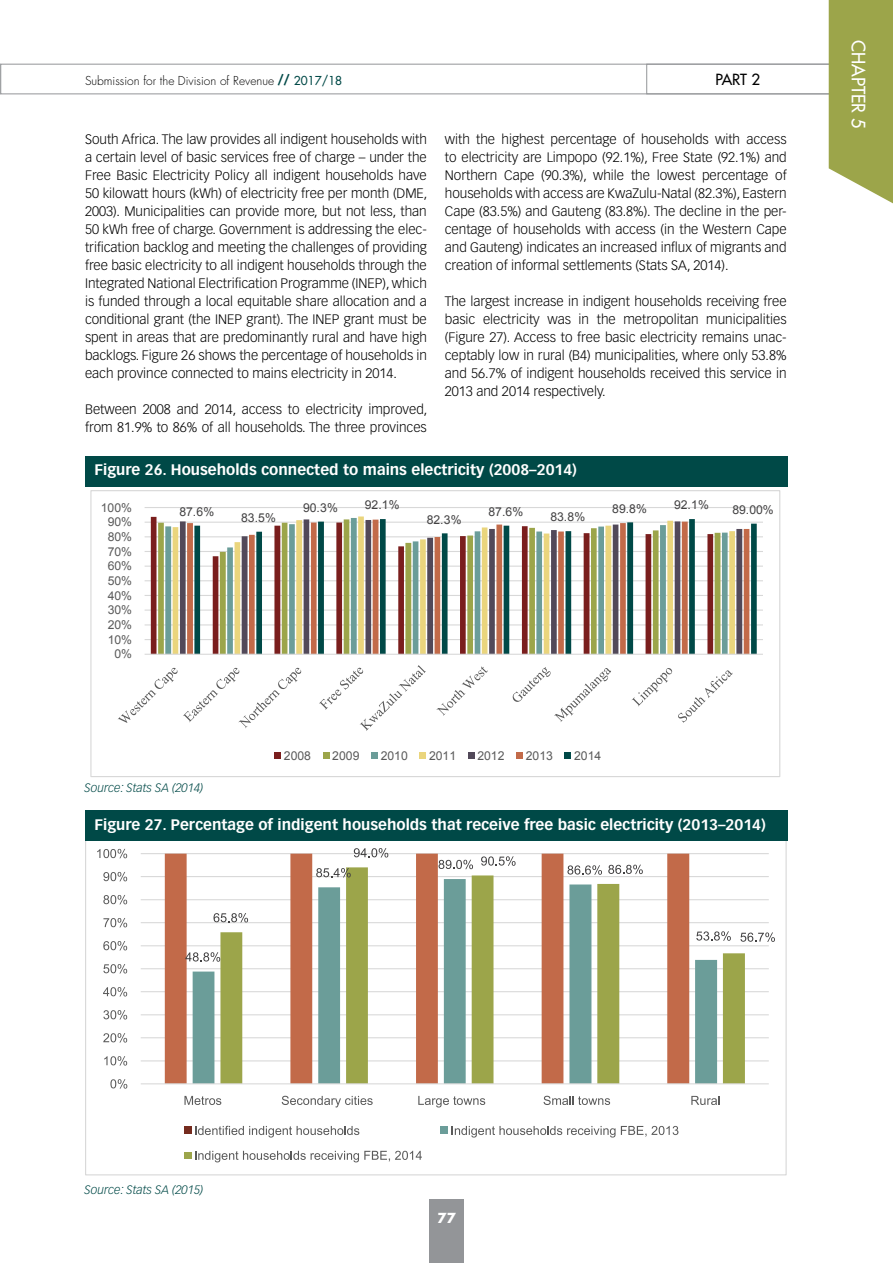
<style>
.page{position:relative;width:893px;height:1263px;background:#fff}
.page>*{position:absolute;margin:0;border:0;box-sizing:border-box;transform-origin:0 0}
.t1{font:18px "Futura";color:#fff}
.t2{font:700 15px "Vectora LH";color:#fff}
.t3{font:15px "Futura";color:#000}
.t4{font:300 13.5px/18px "Vectora LH";color:#000;text-align:justify}
.t5{font:700 13.5px "Futura";color:#fff}
.t6{font:12.15px "Arial";color:#5a5a5a}
.t7{font:12.15px "Arial";color:#424142}
.t8{font:300 12px "Futura";color:#000}
.t9{font:italic 300 12px "Vectora LH";color:#004947}
.s1{font-family:"Vectora LH";font-weight:700;font-size:15px;color:#004947}
.s2{font-weight:400;color:#004947}
</style>
<div class="page">
<svg style="left:0;top:0;width:893px;height:204px"></svg>
<div style="left:429px;top:1199px;width:34px;height:64px;background:#939598"></div>
<hr style="left:141px;top:1060px;width:628px;height:1px;background:#d8d8d8">
<hr style="left:141px;top:1037px;width:628px;height:1px;background:#d8d8d8">
<hr style="left:141px;top:1014px;width:628px;height:1px;background:#d8d8d8">
<hr style="left:141px;top:991px;width:628px;height:1px;background:#d8d8d8">
<hr style="left:141px;top:968px;width:628px;height:1px;background:#d8d8d8">
<hr style="left:141px;top:945px;width:628px;height:1px;background:#d8d8d8">
<hr style="left:141px;top:922px;width:628px;height:1px;background:#d8d8d8">
<hr style="left:141px;top:899px;width:628px;height:1px;background:#d8d8d8">
<hr style="left:141px;top:876px;width:628px;height:1px;background:#d8d8d8">
<hr style="left:141px;top:853px;width:628px;height:1px;background:#d8d8d8">
<svg style="left:165px;top:854px;width:524px;height:229px"></svg>
<svg style="left:193px;top:879px;width:27px;height:204px"></svg>
<svg style="left:220px;top:867px;width:525px;height:216px"></svg>
<hr style="left:141px;top:1083px;width:628px;height:1px;background:#d8d8d8">
<svg style="left:185px;top:952px;width:35px;height:10px"></svg>
<svg style="left:316px;top:868px;width:35px;height:9px"></svg>
<svg style="left:438px;top:860px;width:35px;height:9px"></svg>
<svg style="left:567px;top:865px;width:35px;height:10px"></svg>
<svg style="left:696px;top:931px;width:35px;height:10px"></svg>
<svg style="left:214px;top:913px;width:34px;height:9px"></svg>
<svg style="left:354px;top:848px;width:34px;height:9px"></svg>
<svg style="left:481px;top:856px;width:35px;height:10px"></svg>
<svg style="left:608px;top:865px;width:35px;height:9px"></svg>
<svg style="left:740px;top:932px;width:35px;height:10px"></svg>
<svg style="left:110px;top:1079px;width:17px;height:10px"></svg>
<svg style="left:104px;top:1056px;width:23px;height:9px"></svg>
<svg style="left:103px;top:1033px;width:24px;height:9px"></svg>
<svg style="left:103px;top:1010px;width:24px;height:9px"></svg>
<svg style="left:103px;top:987px;width:24px;height:9px"></svg>
<svg style="left:103px;top:964px;width:24px;height:9px"></svg>
<svg style="left:103px;top:941px;width:24px;height:9px"></svg>
<svg style="left:103px;top:918px;width:24px;height:9px"></svg>
<svg style="left:103px;top:895px;width:24px;height:9px"></svg>
<svg style="left:103px;top:872px;width:24px;height:9px"></svg>
<svg style="left:97px;top:849px;width:30px;height:9px"></svg>
<svg style="left:184px;top:1096px;width:37px;height:9px"></svg>
<svg style="left:282px;top:1096px;width:91px;height:11px"></svg>
<svg style="left:418px;top:1096px;width:67px;height:11px"></svg>
<svg style="left:544px;top:1096px;width:66px;height:9px"></svg>
<svg style="left:691px;top:1096px;width:28px;height:9px"></svg>
<div style="left:184px;top:1127px;width:7px;height:7px;background:#752b1e"></div>
<svg style="left:195px;top:1126px;width:164px;height:11px"></svg>
<div style="left:440px;top:1127px;width:8px;height:7px;background:#6b9d99"></div>
<svg style="left:452px;top:1126px;width:163px;height:11px"></svg>
<svg style="left:621px;top:1126px;width:57px;height:11px"></svg>
<div style="left:184px;top:1152px;width:7px;height:7px;background:#9ca54a"></div>
<svg style="left:195px;top:1151px;width:227px;height:11px"></svg>
<hr style="left:145px;top:639px;width:618px;height:1px;background:#d8d8d8">
<hr style="left:145px;top:624px;width:618px;height:1px;background:#d8d8d8">
<hr style="left:145px;top:609px;width:618px;height:2px;background:#d8d8d8">
<hr style="left:145px;top:595px;width:618px;height:1px;background:#d8d8d8">
<hr style="left:145px;top:580px;width:618px;height:1px;background:#d8d8d8">
<hr style="left:145px;top:566px;width:618px;height:1px;background:#d8d8d8">
<hr style="left:145px;top:551px;width:618px;height:1px;background:#d8d8d8">
<hr style="left:145px;top:536px;width:618px;height:1px;background:#d8d8d8">
<hr style="left:145px;top:522px;width:618px;height:1px;background:#d8d8d8">
<hr style="left:145px;top:507px;width:618px;height:1px;background:#d8d8d8">
<svg style="left:173px;top:516px;width:191px;height:138px"></svg>
<svg style="left:194px;top:519px;width:563px;height:135px"></svg>
<hr style="left:145px;top:654px;width:618px;height:1px;background:#d8d8d8">
<svg style="left:118px;top:668px;width:183px;height:60px"></svg>
<svg style="left:319px;top:665px;width:107px;height:66px"></svg>
<svg style="left:436px;top:666px;width:51px;height:50px"></svg>
<svg style="left:513px;top:667px;width:98px;height:55px"></svg>
<svg style="left:632px;top:668px;width:40px;height:38px"></svg>
<svg style="left:678px;top:670px;width:54px;height:53px"></svg>
<div style="left:274px;top:752px;width:7px;height:7px;background:#7a1e1d"></div>
<div style="left:323px;top:752px;width:6px;height:7px;background:#9ca54a"></div>
<div style="left:371px;top:752px;width:7px;height:7px;background:#6b9d99"></div>
<div style="left:419px;top:752px;width:7px;height:7px;background:#ead57d"></div>
<div style="left:468px;top:752px;width:6px;height:7px;background:#524959"></div>
<div style="left:516px;top:752px;width:7px;height:7px;background:#c26a49"></div>
<div style="left:564px;top:752px;width:7px;height:7px;background:#004947"></div>
<div style="left:85px;top:456px;width:702px;height:30px;background:#004947"></div>
<div style="left:85px;top:811px;width:702px;height:30px;background:#004947"></div>
<p class="t8" style="left:85px;top:73px;width:259px">Submission for the Division of Revenue <span class="s1">//</span> <span class="s2">2017/18</span></p>
<p class="t3" style="left:715px;top:70px;width:46px">PART 2</p>
<p class="t4" style="left:85px;top:130px;width:344px">South Africa. The law provides all indigent households with a certain level of basic services free of charge – under the Free Basic Electricity Policy all indigent households have 50 kilowatt hours (kWh) of electricity free per month (DME, 2003). Municipalities can provide more, but not less, than 50 kWh free of charge. Government is addressing the elec&shy;trification backlog and meeting the challenges of providing free basic electricity to all indigent households through the Integrated National Electrification Programme (INEP), which is funded through a local equitable share allocation and a conditional grant (the INEP grant). The INEP grant must be spent in areas that are predominantly rural and have high backlogs. Figure 26 shows the percentage of households in each province connected to mains electricity in 2014.</p>
<p class="t4" style="left:85px;top:400px;width:344px">Between 2008 and 2014, access to electricity improved, from 81.9% to 86% of all households. The three provinces</p>
<p class="t4" style="left:445px;top:130px;width:343px">with the highest percentage of households with access to electricity are Limpopo (92.1%), Free State (92.1%) and Northern Cape (90.3%), while the lowest percentage of households with access are KwaZulu-Natal (82.3%), Eastern Cape (83.5%) and Gauteng (83.8%). The decline in the per&shy;centage of households with access (in the Western Cape and Gauteng) indicates an increased influx of migrants and creation of informal settlements (Stats SA, 2014).</p>
<p class="t4" style="left:445px;top:292px;width:343px">The largest increase in indigent households receiving free basic electricity was in the metropolitan municipalities (Figure 27). Access to free basic electricity remains unac&shy;ceptably low in rural (B4) municipalities, where only 53.8% and 56.7% of indigent households received this service in 2013 and 2014 respectively.</p>
<p class="t2" style="left:95px;top:461px;width:484px">Figure 26. Households connected to mains electricity (2008–2014)</p>
<p class="t6" style="left:101px;top:499px;width:33px">100%</p>
<p class="t6" style="left:108px;top:514px;width:26px">90%</p>
<p class="t6" style="left:108px;top:529px;width:26px">80%</p>
<p class="t6" style="left:108px;top:544px;width:26px">70%</p>
<p class="t6" style="left:108px;top:558px;width:26px">60%</p>
<p class="t6" style="left:108px;top:573px;width:26px">50%</p>
<p class="t6" style="left:108px;top:588px;width:26px">40%</p>
<p class="t6" style="left:108px;top:602px;width:26px">30%</p>
<p class="t6" style="left:108px;top:617px;width:26px">20%</p>
<p class="t6" style="left:108px;top:632px;width:26px">10%</p>
<p class="t6" style="left:115px;top:646px;width:19px">0%</p>
<p class="t7" style="left:179px;top:504px;width:36px">87.6%</p>
<p class="t7" style="left:241px;top:510px;width:36px">83.5%</p>
<p class="t7" style="left:303px;top:500px;width:36px">90.3%</p>
<p class="t7" style="left:365px;top:497px;width:36px">92.1%</p>
<p class="t7" style="left:427px;top:511px;width:36px">82.3%</p>
<p class="t7" style="left:488px;top:504px;width:36px">87.6%</p>
<p class="t7" style="left:550px;top:509px;width:36px">83.8%</p>
<p class="t7" style="left:612px;top:500px;width:36px">89.8%</p>
<p class="t7" style="left:674px;top:497px;width:36px">92.1%</p>
<p class="t7" style="left:732px;top:501px;width:43px">89.00%</p>
<p class="t9" style="left:85px;top:781px;width:120px">Source: Stats SA (2014)</p>
<p class="t6" style="left:284px;top:747px;width:29px">2008</p>
<p class="t6" style="left:332px;top:747px;width:29px">2009</p>
<p class="t6" style="left:381px;top:747px;width:29px">2010</p>
<p class="t6" style="left:429px;top:747px;width:29px">2011</p>
<p class="t6" style="left:477px;top:747px;width:29px">2012</p>
<p class="t6" style="left:526px;top:747px;width:29px">2013</p>
<p class="t6" style="left:574px;top:747px;width:29px">2014</p>
<p class="t2" style="left:95px;top:815px;width:673px">Figure 27. Percentage of indigent households that receive free basic electricity (2013–2014)</p>
<h1 class="t1" style="left:870px;top:40px;width:90px;rotate:90deg">CHAPTER 5</h1>
<p class="t9" style="left:85px;top:1183px;width:120px">Source: Stats SA (2015)</p>
<p class="t5" style="left:438px;top:1208px;width:20px">77</p>
</div>
